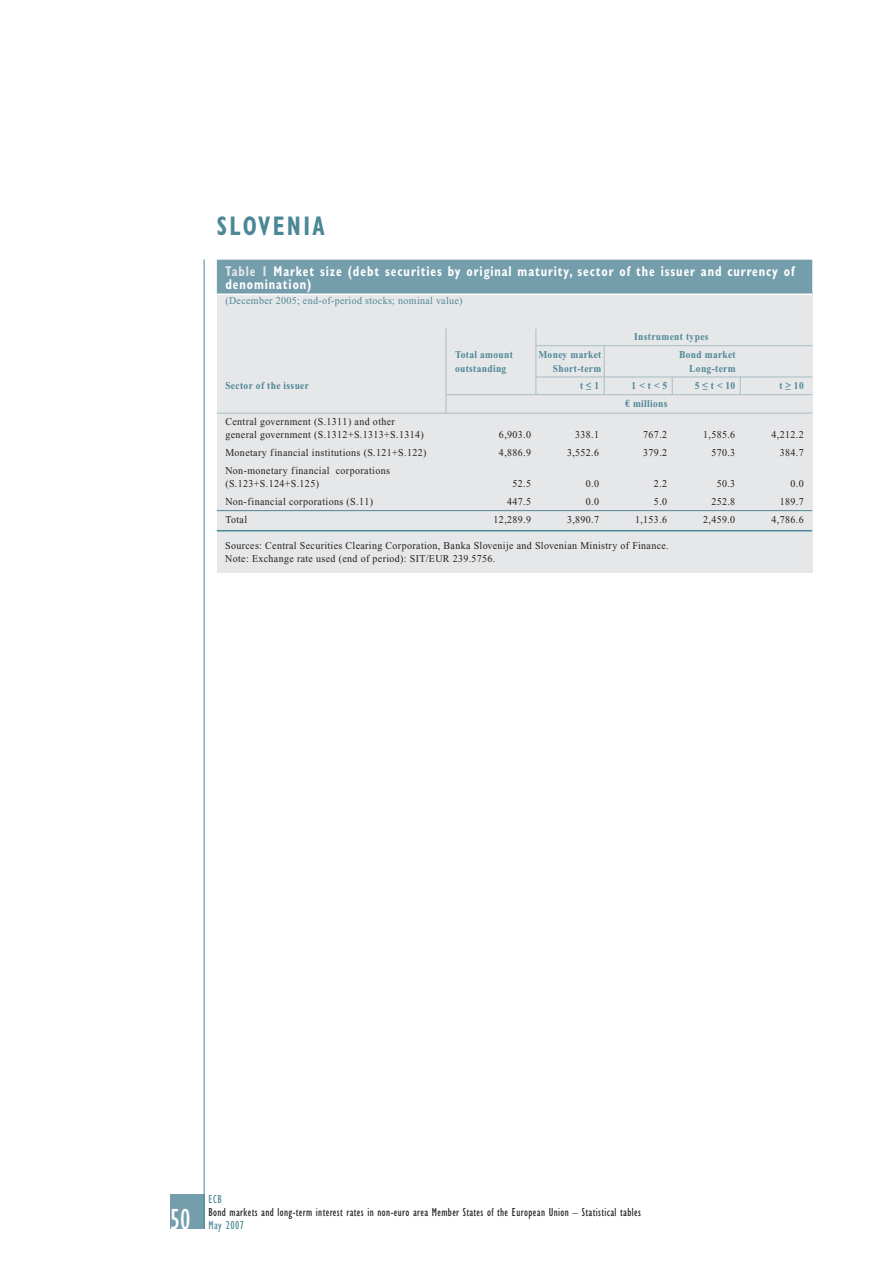
<style>
.page{position:relative;width:893px;height:1263px;background:#fff}
.page>*{position:absolute;margin:0;border:0;box-sizing:border-box;transform-origin:0 0}
.t1{font:condensed 30px "Gill Sans";color:#fff;scale:.95 1}
.t2{font:700 condensed 27px "Gill Sans";letter-spacing:.1em;color:#4c8797;scale:.85 1}
.t3{font:700 condensed 14.25px/13.5px "Gill Sans";letter-spacing:.075em;color:#fff;scale:.85 1}
.t4{font:condensed 12px "Gill Sans";letter-spacing:.035em;color:#231f20;scale:.95 1}
.t5{font:condensed 12px "Gill Sans";letter-spacing:.05em;color:#4c8797;scale:.95 1}
.t6{font:10.5px/13.5px "Times New Roman";letter-spacing:.035em;color:#231f20;scale:.95 1}
.t7{font:700 10.5px "Times New Roman";letter-spacing:.04em;color:#4c8797;scale:.9 1}
.t8{font:10.5px "Times New Roman";letter-spacing:.035em;color:#4c8797;scale:.95 1}
.s1{color:#e6e7e8}
.s2{font-style:inherit}
.s3{font-family:"Euro Serif"}
</style>
<div class="page">
<div style="left:170px;top:1195px;width:34px;height:34px;background:#759eac"></div>
<hr style="left:204px;top:259px;width:1px;height:970px;background:#4c8797">
<div style="left:217px;top:291px;width:595px;height:282px;background:#e6e7e8"></div>
<div style="left:217px;top:260px;width:595px;height:35px;background:#759eac"></div>
<hr style="left:217px;top:294px;width:595px;height:1px;background:#fff">
<hr style="left:536px;top:345px;width:276px;height:1px;background:#a7bdc7">
<hr style="left:536px;top:377px;width:276px;height:1px;background:#a7bdc7">
<hr style="left:446px;top:394px;width:366px;height:1px;background:#a7bdc7">
<hr style="left:217px;top:413px;width:595px;height:1px;background:#a7bdc7">
<hr style="left:217px;top:510px;width:595px;height:1px;background:#4c8797">
<hr style="left:217px;top:530px;width:595px;height:1px;background:#4c8797">
<hr style="left:446px;top:328px;width:1px;height:85px;background:#a7bdc7">
<hr style="left:535px;top:329px;width:1px;height:66px;background:#a7bdc7">
<hr style="left:604px;top:345px;width:1px;height:50px;background:#a7bdc7">
<svg style="left:672px;top:378px;width:1px;height:16px"></svg>
<svg style="left:740px;top:378px;width:1px;height:16px"></svg>
<h2 class="t2" style="left:217px;top:217px;width:128px">SLOVENIA</h2>
<h3 class="t3" style="left:225px;top:266px;width:671px"><span class="s1">Table 1</span> Market size (debt securities by original maturity, sector of the issuer and currency of denomination)</h3>
<p class="t8" style="left:225px;top:297px;width:251px">(December 2005; end-of-period stocks; nominal value)</p>
<p class="t7" style="left:634px;top:333px;width:84px">Instrument types</p>
<p class="t7" style="left:455px;top:351px;width:66px">Total amount</p>
<p class="t7" style="left:538px;top:351px;width:72px">Money market</p>
<p class="t7" style="left:679px;top:351px;width:64px">Bond market</p>
<p class="t7" style="left:455px;top:364px;width:59px">outstanding</p>
<p class="t7" style="left:553px;top:364px;width:55px">Short-term</p>
<p class="t7" style="left:689px;top:364px;width:53px">Long-term</p>
<p class="t7" style="left:225px;top:382px;width:94px">Sector of the issuer</p>
<p class="t7" style="left:580px;top:382px;width:23px">t <span class="s2">≤</span> 1</p>
<p class="t7" style="left:632px;top:382px;width:41px">1 &lt; t &lt; 5</p>
<p class="t7" style="left:695px;top:382px;width:47px">5 <span class="s2">≤</span> t &lt; 10</p>
<p class="t7" style="left:779px;top:382px;width:28px">t <span class="s2">≥</span> 10</p>
<p class="t7" style="left:625px;top:400px;width:49px"><span class="s3">€</span> millions</p>
<p class="t6" style="left:225px;top:416px;width:210px">Central government (S.1311) and other general government (S.1312+S.1313+S.1314)</p>
<p class="t6" style="left:499px;top:429px;width:35px">6,903.0</p>
<p class="t6" style="left:575px;top:429px;width:27px">338.1</p>
<p class="t6" style="left:643px;top:429px;width:27px">767.2</p>
<p class="t6" style="left:703px;top:429px;width:35px">1,585.6</p>
<p class="t6" style="left:771px;top:429px;width:35px">4,212.2</p>
<p class="t6" style="left:225px;top:447px;width:213px">Monetary financial institutions (S.121+S.122)</p>
<p class="t6" style="left:499px;top:447px;width:35px">4,886.9</p>
<p class="t6" style="left:567px;top:447px;width:35px">3,552.6</p>
<p class="t6" style="left:643px;top:447px;width:27px">379.2</p>
<p class="t6" style="left:711px;top:447px;width:27px">570.3</p>
<p class="t6" style="left:780px;top:447px;width:27px">384.7</p>
<p class="t6" style="left:225px;top:465px;width:175px">Non-monetary financial corporations (S.123+S.124+S.125)</p>
<p class="t6" style="left:513px;top:478px;width:21px">52.5</p>
<p class="t6" style="left:586px;top:478px;width:15px">0.0</p>
<p class="t6" style="left:654px;top:478px;width:15px">2.2</p>
<p class="t6" style="left:717px;top:478px;width:21px">50.3</p>
<p class="t6" style="left:790px;top:478px;width:15px">0.0</p>
<p class="t6" style="left:225px;top:496px;width:157px">Non-financial corporations (S.11)</p>
<p class="t6" style="left:507px;top:496px;width:27px">447.5</p>
<p class="t6" style="left:586px;top:496px;width:15px">0.0</p>
<p class="t6" style="left:654px;top:496px;width:15px">5.0</p>
<p class="t6" style="left:711px;top:496px;width:27px">252.8</p>
<p class="t6" style="left:780px;top:496px;width:27px">189.7</p>
<p class="t6" style="left:225px;top:514px;width:24px">Total</p>
<p class="t6" style="left:494px;top:514px;width:41px">12,289.9</p>
<p class="t6" style="left:567px;top:514px;width:35px">3,890.7</p>
<p class="t6" style="left:635px;top:514px;width:35px">1,153.6</p>
<p class="t6" style="left:703px;top:514px;width:35px">2,459.0</p>
<p class="t6" style="left:771px;top:514px;width:35px">4,786.6</p>
<p class="t6" style="left:225px;top:540px;width:468px">Sources: Central Securities Clearing Corporation, Banka Slovenije and Slovenian Ministry of Finance.<br>Note: Exchange rate used (end of period): SIT/EUR 239.5756.</p>
<h1 class="t1" style="left:170px;top:1208px;width:23px">50</h1>
<p class="t5" style="left:208px;top:1195px;width:16px">ECB</p>
<p class="t4" style="left:208px;top:1208px;width:457px">Bond markets and long-term interest rates in non-euro area Member States of the European Union – Statistical tables</p>
<p class="t5" style="left:208px;top:1220px;width:39px">May 2007</p>
</div>
